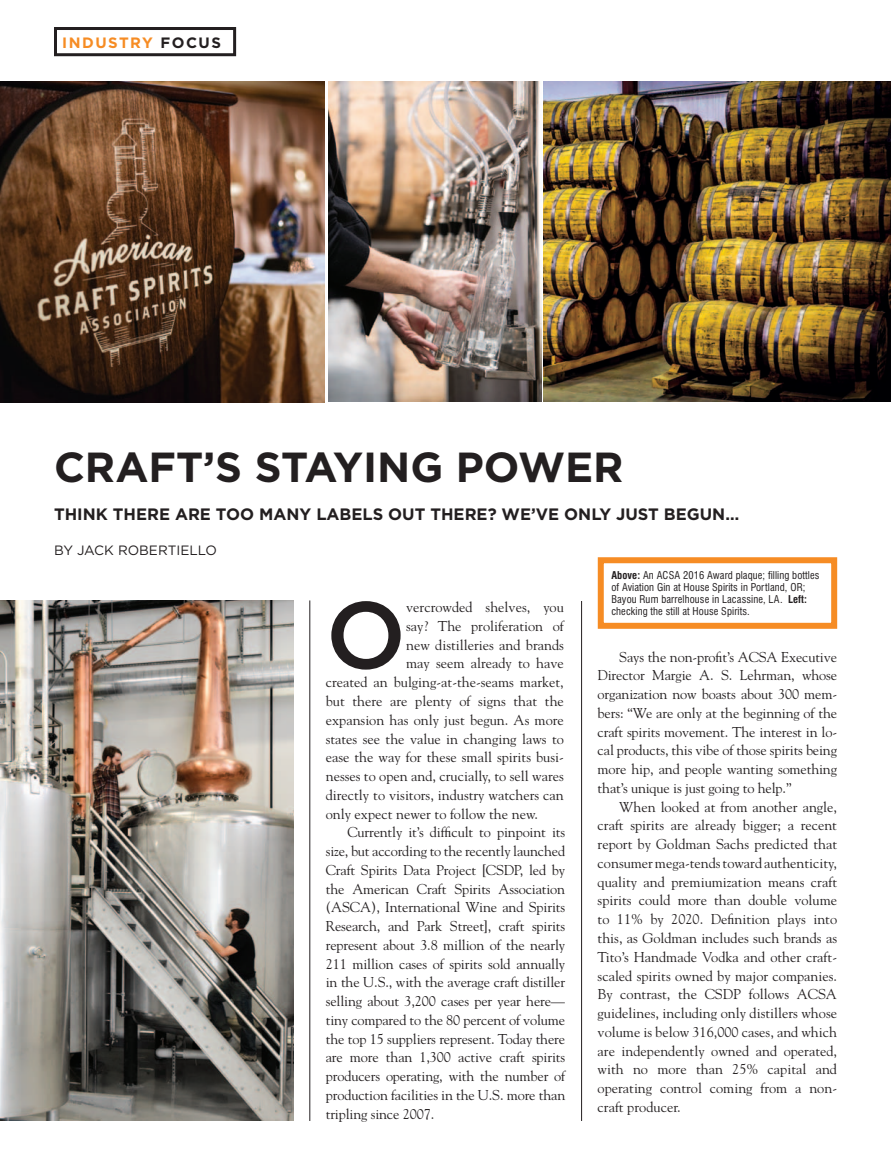
<style>
.page{position:relative;width:891px;height:1175px;background:#fff}
.page>*{position:absolute;margin:0;border:0;box-sizing:border-box;transform-origin:0 0}
.Body_copy_-_justifie{font:500 94.65px "Gotham";color:#231f20}
.Column_-_Headline{font:700 42px "Gotham";color:#231f20}
.Column_-_Subhead{font:700 16.5px "Gotham";color:#231f20}
.t1{font:700 15px "Gotham";letter-spacing:.1em;color:#f68c24}
.Body_copy_-_justifie-2{font:14.25px/18.8px "Goudy";color:#231f20;text-align:justify}
.Column_author{font:13.5px "Gotham";color:#231f20}
.t2{font:condensed 10.5px/12px "Swiss 721 BT";letter-spacing:.01em;color:#231f20}
.s1{color:#231f20}
.s2{font-weight:700}
</style>
<div class="page">
<img style="left:0;top:81px;width:325px;height:321px">
<div style="left:54px;top:27px;width:182px;height:29px;border:3px solid #231f20"></div>
<hr style="left:310px;top:600px;width:1px;height:520px;background:#231f20">
<hr style="left:581px;top:601px;width:1px;height:520px;background:#231f20">
<img style="left:544px;top:82px;width:347px;height:319px">
<img style="left:328px;top:81px;width:214px;height:320px">
<img style="left:0;top:600px;width:294px;height:520px">
<div style="left:598px;top:557px;width:239px;height:72px;border:6px solid #f68c24"></div>
<p class="t1" style="left:62px;top:34px;width:160px">INDUSTRY <span class="s1">FOCUS</span></p>
<p class="Column_-_Headline" style="left:54px;top:442px;width:571px">CRAFT’S STAYING POWER</p>
<p class="Column_-_Subhead" style="left:54px;top:505px;width:687px">THINK THERE ARE TOO MANY LABELS OUT THERE? WE’VE ONLY JUST BEGUN…</p>
<p class="Column_author" style="left:54px;top:543px;width:165px">BY JACK ROBERTIELLO</p>
<p class="Body_copy_-_justifie" style="left:326px;top:581px;width:82px">O</p>
<p class="Body_copy_-_justifie-2" style="left:406px;top:597px;width:159px">vercrowded shelves, you</p>
<p class="Body_copy_-_justifie-2" style="left:406px;top:616px;width:159px">say? The proliferation of</p>
<p class="Body_copy_-_justifie-2" style="left:406px;top:635px;width:159px">new distilleries and brands</p>
<p class="Body_copy_-_justifie-2" style="left:406px;top:653px;width:159px">may seem already to have</p>
<p class="Body_copy_-_justifie-2" style="left:326px;top:672px;width:240px">created an bulging-at-the-seams market,</p>
<p class="Body_copy_-_justifie-2" style="left:326px;top:691px;width:240px">but there are plenty of signs that the</p>
<p class="Body_copy_-_justifie-2" style="left:326px;top:710px;width:240px">expansion has only just begun. As more</p>
<p class="Body_copy_-_justifie-2" style="left:326px;top:728px;width:240px">states see the value in changing laws to</p>
<p class="Body_copy_-_justifie-2" style="left:326px;top:747px;width:240px">ease the way for these small spirits busi-</p>
<p class="Body_copy_-_justifie-2" style="left:326px;top:766px;width:240px">nesses to open and, crucially, to sell wares</p>
<p class="Body_copy_-_justifie-2" style="left:326px;top:785px;width:240px">directly to visitors, industry watchers can</p>
<p class="Body_copy_-_justifie-2" style="left:326px;top:803px;width:214px">only expect newer to follow the new.</p>
<p class="Body_copy_-_justifie-2" style="left:326px;top:822px;width:241px;text-indent:22px">Currently it’s difficult to pinpoint its size, but according to the recently launched Craft Spirits Data Project [CSDP, led by the American Craft Spirits Association (ASCA), International Wine and Spirits Research, and Park Street], craft spirits represent about 3.8 million of the nearly 211 million cases of spirits sold annually in the U.S., with the average craft distiller selling about 3,200 cases per year here— tiny compared to the 80 percent of volume the top 15 suppliers represent. Today there are more than 1,300 active craft spirits producers operating, with the number of production facilities in the U.S. more than tripling since 2007.</p>
<p class="t2" style="left:611px;top:569px;width:210px"><span class="s2">Above:</span> An ACSA 2016 Award plaque; filling bottles of Aviation Gin at House Spirits in Portland, OR; Bayou Rum barrelhouse in Lacassine, LA. <span class="s2">Left: </span>checking the still at House Spirits.</p>
<p class="Body_copy_-_justifie-2" style="left:598px;top:647px;width:241px;text-indent:22px">Says the non-profit’s ACSA Executive Director Margie A. S. Lehrman, whose organization now boasts about 300 mem&shy;bers: “We are only at the beginning of the craft spirits movement. The interest in lo&shy;cal products, this vibe of those spirits being more hip, and people wanting something that’s unique is just going to help.”</p>
<p class="Body_copy_-_justifie-2" style="left:598px;top:797px;width:241px;text-indent:22px">When looked at from another angle, craft spirits are already bigger; a recent report by Goldman Sachs predicted that consumer mega-tends toward authenticity, quality and premiumization means craft spirits could more than double volume to 11% by 2020. Definition plays into this, as Goldman includes such brands as Tito’s Handmade Vodka and other craft&shy;scaled spirits owned by major companies.<br>By contrast, the CSDP follows ACSA guidelines, including only distillers whose volume is below 316,000 cases, and which are independently owned and operated, with no more than 25% capital and operating control coming from a non&shy;craft producer.</p>
</div>
